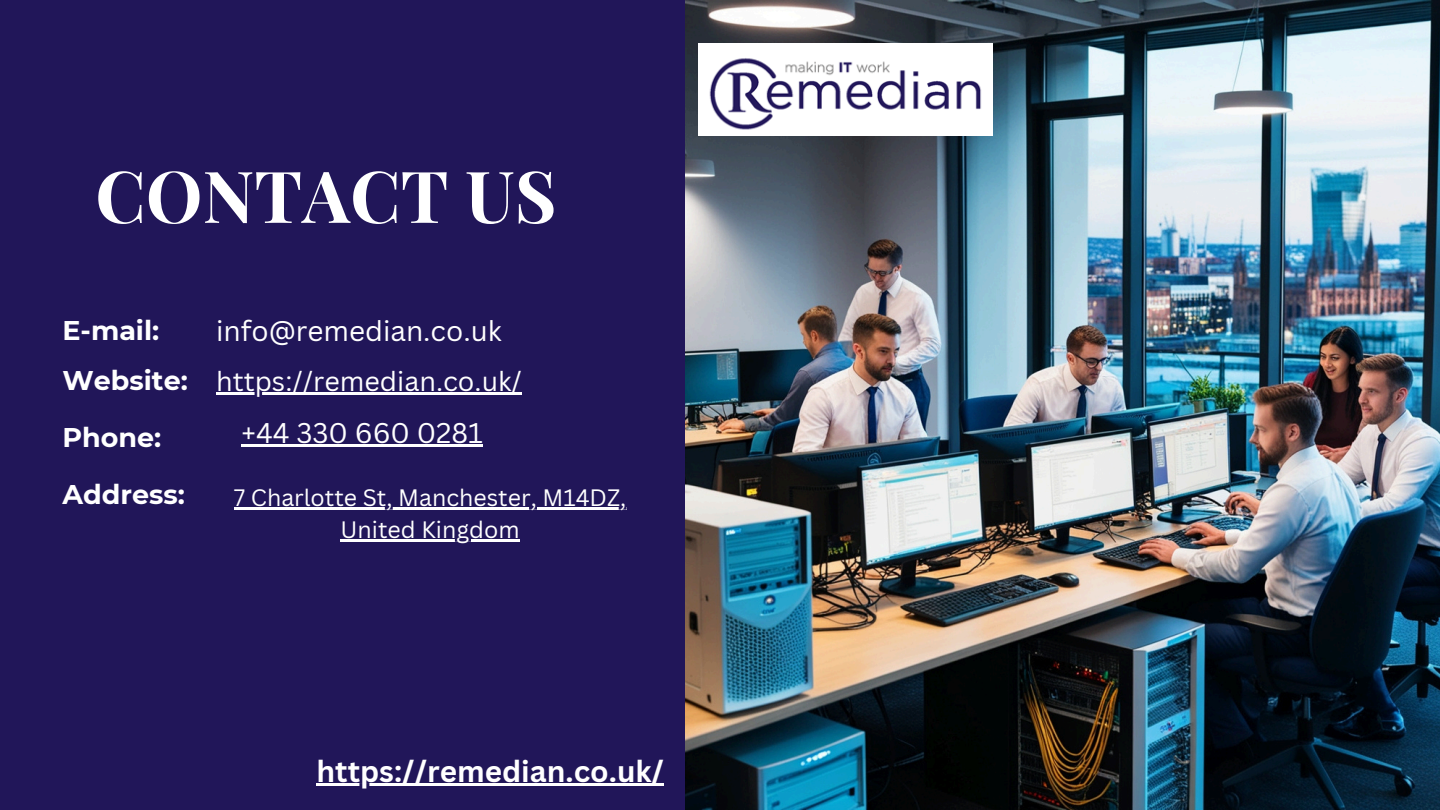
<style>
.page{position:relative;width:1440px;height:810px;background:#211659}
.page>*{position:absolute;margin:0;border:0;box-sizing:border-box;transform-origin:0 0}
.t1{font:700 71.7px "Playfair Display";color:#fff}
.t2{font:700 29.7px "Canva Sans";color:#fff}
.t3{font:27.9px "Canva Sans";color:#fff}
.t4{font:27.7px "Canva Sans";color:#fff}
.t5{font:700 27px "Montserrat";color:#fff}
.t6{font:26.9px "Canva Sans";color:#fff}
.t7{font:23.1px "Canva Sans";color:#fff}
</style>
<div class="page">
<img style="left:685px;top:0;width:755px;height:810px">
<img style="left:699px;top:43px;width:294px;height:93px">
<hr style="left:216px;top:392px;width:306px;height:2px;background:#fff">
<hr style="left:242px;top:445px;width:241px;height:2px;background:#fff">
<hr style="left:234px;top:507px;width:392px;height:2px;background:#fff">
<hr style="left:341px;top:539px;width:179px;height:2px;background:#fff">
<hr style="left:317px;top:783px;width:347px;height:3px;background:#fff">
<h3 class="t1" style="left:95px;top:145px;width:463px">CONTACT US</h3>
<h3 class="t5" style="left:63px;top:314px;width:98px">E-mail:</h3>
<h2 class="t5" style="left:63px;top:364px;width:127px">Website:</h2>
<h2 class="t5" style="left:63px;top:421px;width:100px">Phone:</h2>
<h3 class="t5" style="left:63px;top:478px;width:124px">Address:</h3>
<h2 class="t3" style="left:216px;top:311px;width:287px">info@remedian.co.uk</h2>
<h2 class="t6" style="left:216px;top:362px;width:307px">https://remedian.co.uk/</h2>
<p class="t4" style="left:242px;top:413px;width:243px">+44 330 660 0281</p>
<h2 class="t7" style="left:234px;top:481px;width:394px">7 Charlotte St, Manchester, M14DZ,</h2>
<p class="t7" style="left:341px;top:513px;width:180px">United Kingdom</p>
<p class="t2" style="left:317px;top:750px;width:349px">https://remedian.co.uk/</p>
</div>
